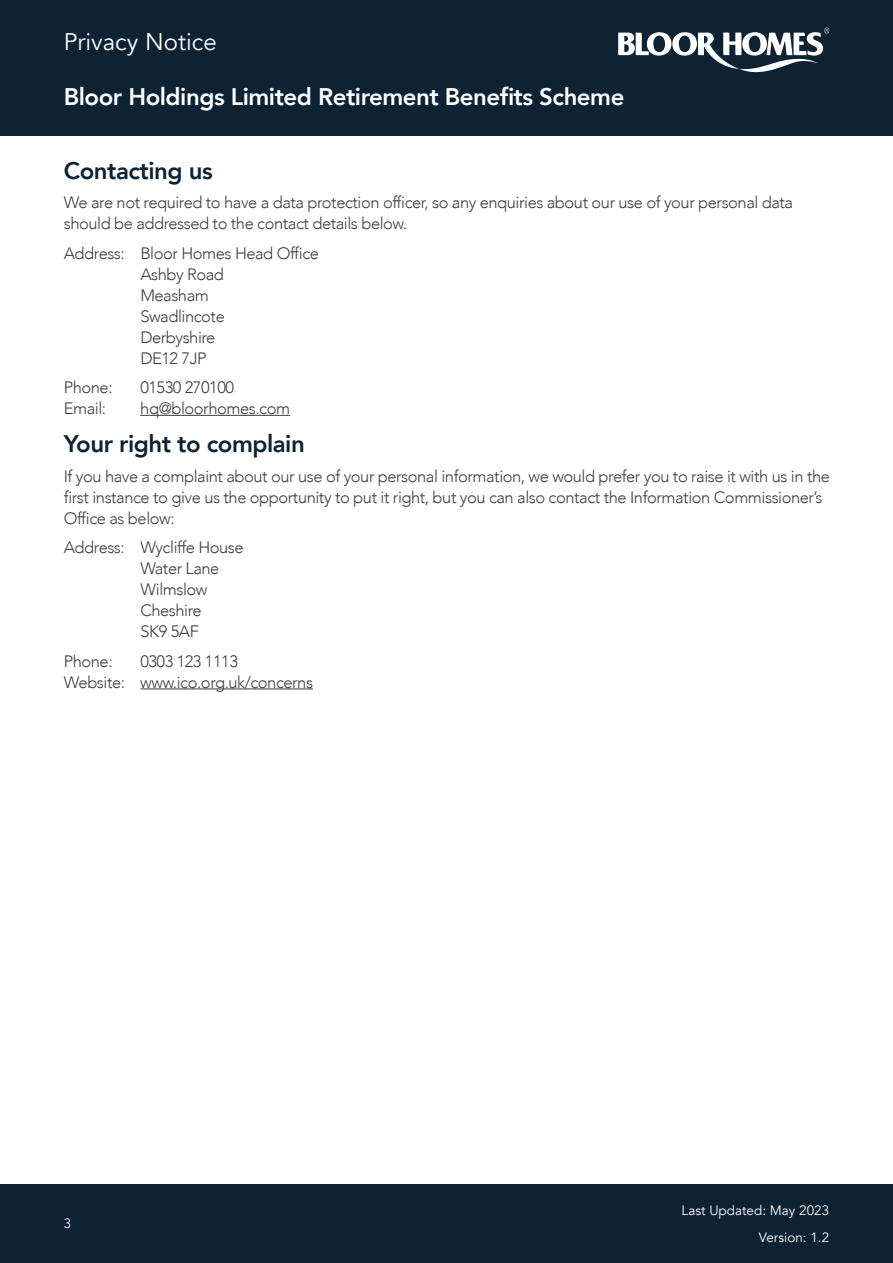
<style>
.page{position:relative;width:893px;height:1263px;background:#fff}
.page>*{position:absolute;margin:0;border:0;box-sizing:border-box;transform-origin:0 0}
.Small_page_heading{font:800 24px "Avenir";letter-spacing:-.02em;color:#fff}
.Body_text{font:800 24px "Avenir";letter-spacing:-.02em;color:#0d2233}
.Small_page_heading-2{font:24px "Avenir";color:#fff}
.Body_text-2{font:300 16.5px/21px "Avenir";letter-spacing:-.025em;color:#3e3e40}
.Small_page_heading-3{font:13.5px "Avenir";color:#fff}
.t1{font:300 13.5px "Avenir";color:#fff}
</style>
<div class="page">
<div style="left:0;top:0;width:893px;height:136px;background:#0d2233"></div>
<div style="left:0;top:1184px;width:893px;height:79px;background:#0d2233"></div>
<svg style="left:618px;top:28px;width:211px;height:45px"></svg>
<hr style="left:140px;top:415px;width:150px;height:1px;background:#3e3e40">
<hr style="left:140px;top:688px;width:173px;height:1px;background:#3e3e40">
<p class="Small_page_heading-2" style="left:64px;top:27px;width:154px">Privacy Notice</p>
<p class="Small_page_heading" style="left:64px;top:78px;width:562px">Bloor Holdings Limited Retirement Benefits Scheme</p>
<p class="Body_text" style="left:64px;top:152px;width:150px">Contacting us</p>
<p class="Body_text-2" style="left:64px;top:192px;width:731px">We are not required to have a data protection officer, so any enquiries about our use of your personal data should be addressed to the contact details below.</p>
<p class="Body_text-2" style="left:64px;top:242px;width:257px">Address: Bloor Homes Head Office</p>
<p class="Body_text-2" style="left:140px;top:263px;width:85px">Ashby Road</p>
<p class="Body_text-2" style="left:140px;top:284px;width:70px">Measham</p>
<p class="Body_text-2" style="left:140px;top:305px;width:86px">Swadlincote</p>
<p class="Body_text-2" style="left:140px;top:326px;width:77px">Derbyshire</p>
<p class="Body_text-2" style="left:140px;top:347px;width:68px">DE12 7JP</p>
<p class="Body_text-2" style="left:64px;top:377px;width:50px">Phone:</p>
<p class="Body_text-2" style="left:140px;top:377px;width:95px">01530 270100</p>
<p class="Body_text-2" style="left:64px;top:398px;width:44px">Email:</p>
<p class="Body_text-2" style="left:140px;top:398px;width:151px">hq@bloorhomes.com</p>
<p class="Body_text" style="left:64px;top:425px;width:243px">Your right to complain</p>
<p class="Body_text-2" style="left:64px;top:465px;width:768px">If you have a complaint about our use of your personal information, we would prefer you to raise it with us in the first instance to give us the opportunity to put it right, but you can also contact the Information Commissioner’s<br>Office as below:</p>
<p class="Body_text-2" style="left:64px;top:537px;width:181px">Address: Wycliffe House</p>
<p class="Body_text-2" style="left:140px;top:558px;width:81px">Water Lane</p>
<p class="Body_text-2" style="left:140px;top:579px;width:69px">Wilmslow</p>
<p class="Body_text-2" style="left:140px;top:600px;width:63px">Cheshire</p>
<p class="Body_text-2" style="left:140px;top:621px;width:60px">SK9 5AF</p>
<p class="Body_text-2" style="left:64px;top:650px;width:50px">Phone:</p>
<p class="Body_text-2" style="left:140px;top:650px;width:99px">0303 123 1113</p>
<p class="Body_text-2" style="left:64px;top:671px;width:251px">Website: www.ico.org.uk/concerns</p>
<p class="t1" style="left:64px;top:1216px;width:9px">3</p>
<p class="Small_page_heading-3" style="left:682px;top:1202px;width:149px">Last Updated: May 2023</p>
<p class="Small_page_heading-3" style="left:759px;top:1229px;width:72px">Version: 1.2</p>
</div>
